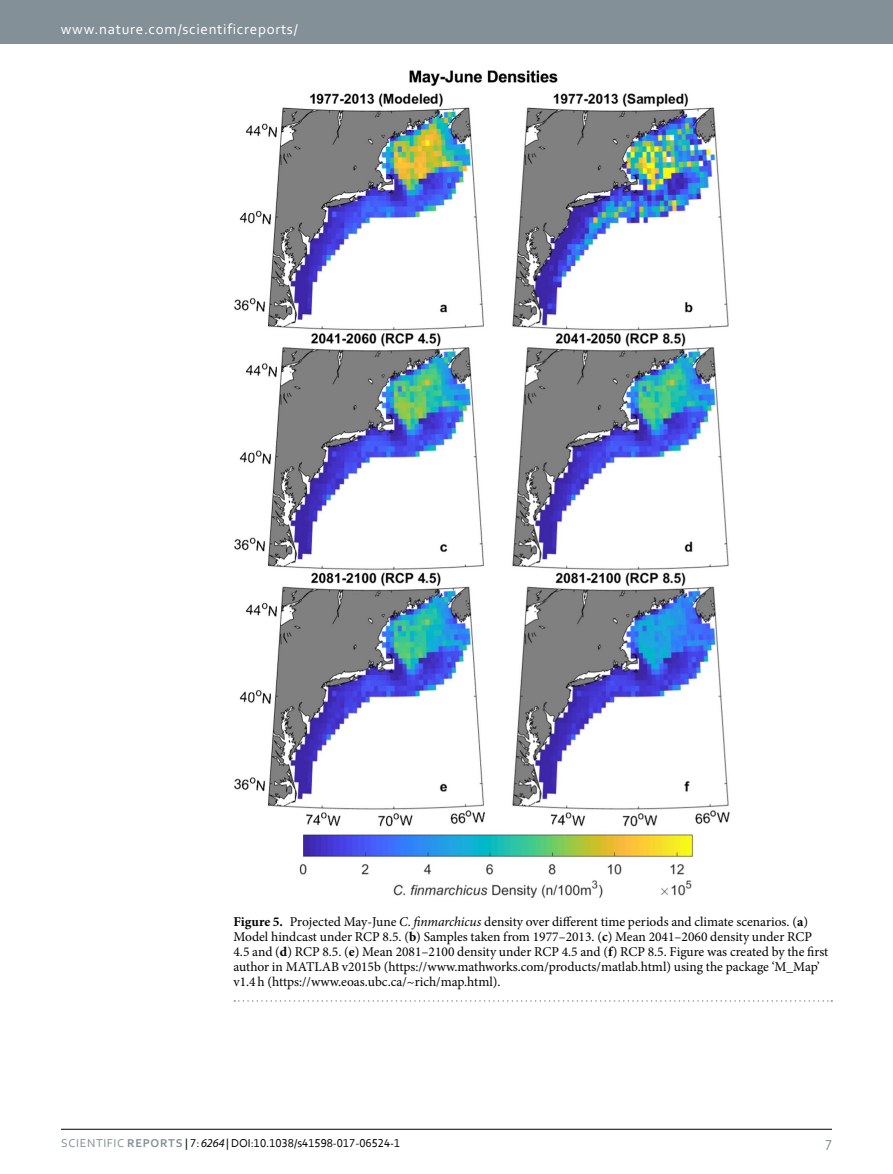
<style>
.page{position:relative;width:893px;height:1174px;background:#fff}
.page>*{position:absolute;margin:0;border:0;box-sizing:border-box;transform-origin:0 0}
.t1{font:15px "Corbel 2";letter-spacing:.045em;color:#fff}
.t2{font:15px "Corbel 2";color:#839097}
.t3{font:13.5px/15px "Minion Pro";color:#000}
.t4{font:12px "Corbel";color:#000}
.s1{font-weight:700}
.s2{font-style:italic}
.s3{font-family:"Corbel 2";color:#839097}
.s4{font-family:"Corbel Bold 2";color:#839097}
.s5{font-family:"Myriad Pro";font-style:italic}
</style>
<div class="page">
<div style="left:0;top:0;width:893px;height:43px;background:#839097"></div>
<hr style="left:61px;top:1129px;width:771px;height:1px;background:#000">
<img style="left:234px;top:70px;width:496px;height:828px">
<svg style="left:234px;top:1000px;width:598px;height:1px"></svg>
<p class="t1" style="left:61px;top:19px;width:238px">www.nature.com/scientificreports/</p>
<p class="t3" style="left:233px;top:914px;width:596px"><span class="s1">Figure 5.</span> Projected May-June <span class="s2">C</span>. <span class="s2">finmarchicus</span> density over different time periods and climate scenarios. (<span class="s1">a</span>)<br>Model hindcast under RCP 8.5. (<span class="s1">b</span>) Samples taken from 1977–2013. (<span class="s1">c</span>) Mean 2041–2060 density under RCP 4.5 and (<span class="s1">d</span>) RCP 8.5. (<span class="s1">e</span>) Mean 2081–2100 density under RCP 4.5 and (<span class="s1">f</span>) RCP 8.5. Figure was created by the first author in MATLAB v2015b (https://www.mathworks.com/products/matlab.html) using the package ‘M_Map’ v1.4h (https://www.eoas.ubc.ca/~rich/map.html).</p>
<p class="t4" style="left:61px;top:1135px;width:341px"><span class="s3">ScIeNtIFIc</span> <span class="s4">REPORTS</span> | 7: <span class="s5">6264</span> | DOI:10.1038/s41598-017-06524-1</p>
<p class="t2" style="left:826px;top:1132px;width:8px">7</p>
</div>
